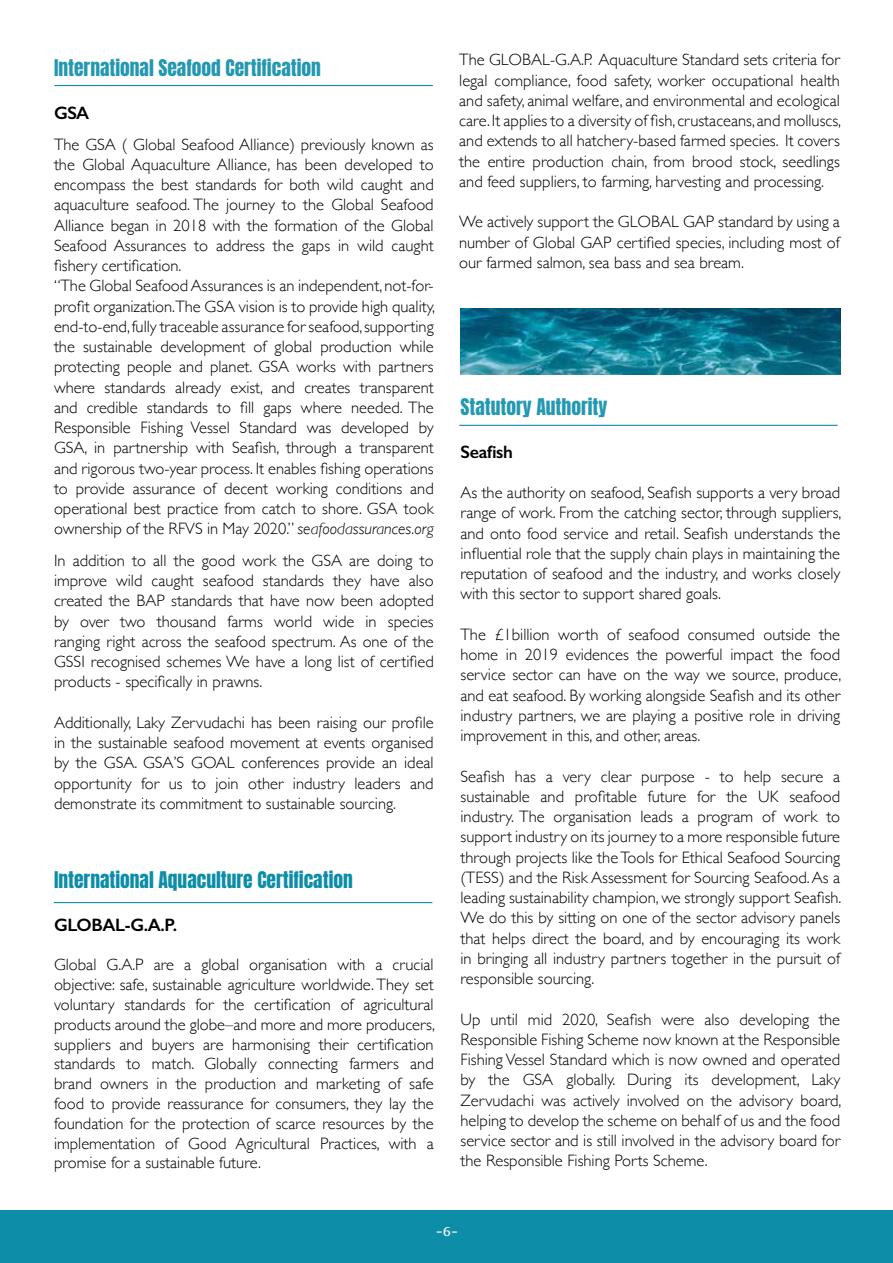
<style>
.page{position:relative;width:893px;height:1263px;background:#fff}
.page>*{position:absolute;margin:0;border:0;box-sizing:border-box;transform-origin:0 0}
.t1{font:19.5px "Anton";color:#2598b1}
.t2{font:19.5px "Anton";color:#0d8da8}
.t3{font:600 18px "Gill Sans";letter-spacing:-.02em;color:#000}
.t4{font:18px "Rasa";color:#fff}
.t5{font:300 16.5px/20.2px "Gill Sans";color:#000;text-align:justify}
.s1{font-style:italic}
</style>
<div class="page">
<div style="left:0;top:1210px;width:893px;height:53px;background:#0d8da8"></div>
<img style="left:460px;top:308px;width:380px;height:66px">
<hr style="left:54px;top:85px;width:379px;height:1px;background:#0d8da8">
<hr style="left:459px;top:425px;width:379px;height:1px;background:#0d8da8">
<hr style="left:54px;top:902px;width:378px;height:1px;background:#0d8da8">
<p class="t1" style="left:54px;top:58px;width:268px">International Seafood Certification</p>
<p class="t3" style="left:54px;top:102px;width:37px">GSA</p>
<p class="t5" style="left:54px;top:133px;width:383px;text-align:left">The GSA ( Global Seafood Alliance) previously known as the Global Aquaculture Alliance, has been developed to encompass the best standards for both wild caught and aquaculture seafood. The journey to the Global Seafood Alliance began in 2018 with the formation of the Global Seafood Assurances to address the gaps in wild caught fishery certification.<br>“The Global Seafood Assurances is an independent, not-for&shy;profit organization.The GSA vision is to provide high quality, end-to-end, fully traceable assurance for seafood, supporting the sustainable development of global production while protecting people and planet. GSA works with partners where standards already exist, and creates transparent and credible standards to fill gaps where needed. The Responsible Fishing Vessel Standard was developed by GSA, in partnership with Seafish, through a transparent and rigorous two-year process. It enables fishing operations to provide assurance of decent working conditions and operational best practice from catch to shore. GSA took ownership of the RFVS in May 2020.” <span class="s1">seafoodassurances.org</span></p>
<p class="t5" style="left:54px;top:549px;width:381px">In addition to all the good work the GSA are doing to improve wild caught seafood standards they have also created the BAP standards that have now been adopted by over two thousand farms world wide in species ranging right across the seafood spectrum. As one of the GSSI recognised schemes We have a long list of certified products - specifically in prawns.</p>
<p class="t5" style="left:54px;top:711px;width:381px">Additionally, Laky Zervudachi has been raising our profile in the sustainable seafood movement at events organised by the GSA. GSA’S GOAL conferences provide an ideal opportunity for us to join other industry leaders and demonstrate its commitment to sustainable sourcing.</p>
<p class="t2" style="left:54px;top:869px;width:300px">International Aquaculture Certification</p>
<p class="t3" style="left:54px;top:914px;width:125px">GLOBAL-G.A.P.</p>
<p class="t5" style="left:54px;top:954px;width:383px;line-height:19.8px">Global G.A.P are a global organisation with a crucial objective: safe, sustainable agriculture worldwide. They set voluntary standards for the certification of agricultural products around the globe–and more and more producers, suppliers and buyers are harmonising their certification standards to match. Globally connecting farmers and brand owners in the production and marketing of safe food to provide reassurance for consumers, they lay the foundation for the protection of scarce resources by the implementation of Good Agricultural Practices, with a promise for a sustainable future.</p>
<p class="t5" style="left:459px;top:49px;width:383px">The GLOBAL-G.A.P. Aquaculture Standard sets criteria for legal compliance, food safety, worker occupational health and safety, animal welfare, and environmental and ecological care. It applies to a diversity of fish, crustaceans, and molluscs, and extends to all hatchery-based farmed species. It covers the entire production chain, from brood stock, seedlings and feed suppliers, to farming, harvesting and processing.</p>
<p class="t5" style="left:459px;top:211px;width:382px">We actively support the GLOBAL GAP standard by using a number of Global GAP certified species, including most of our farmed salmon, sea bass and sea bream.</p>
<p class="t1" style="left:460px;top:397px;width:148px">Statutory Authority</p>
<p class="t3" style="left:460px;top:441px;width:54px">Seafish</p>
<p class="t5" style="left:460px;top:482px;width:383px">As the authority on seafood, Seafish supports a very broad range of work. From the catching sector, through suppliers, and onto food service and retail. Seafish understands the influential role that the supply chain plays in maintaining the reputation of seafood and the industry, and works closely with this sector to support shared goals.</p>
<p class="t5" style="left:460px;top:623px;width:383px">The £1billion worth of seafood consumed outside the home in 2019 evidences the powerful impact the food service sector can have on the way we source, produce, and eat seafood. By working alongside Seafish and its other industry partners, we are playing a positive role in driving improvement in this, and other, areas.</p>
<p class="t5" style="left:460px;top:765px;width:383px">Seafish has a very clear purpose - to help secure a sustainable and profitable future for the UK seafood industry. The organisation leads a program of work to support industry on its journey to a more responsible future through projects like the Tools for Ethical Seafood Sourcing (TESS) and the Risk Assessment for Sourcing Seafood. As a leading sustainability champion, we strongly support Seafish.<br>We do this by sitting on one of the sector advisory panels that helps direct the board, and by encouraging its work in bringing all industry partners together in the pursuit of responsible sourcing.</p>
<p class="t5" style="left:460px;top:1008px;width:383px">Up until mid 2020, Seafish were also developing the Responsible Fishing Scheme now known at the Responsible Fishing Vessel Standard which is now owned and operated by the GSA globally. During its development, Laky Zervudachi was actively involved on the advisory board, helping to develop the scheme on behalf of us and the food service sector and is still involved in the advisory board for the Responsible Fishing Ports Scheme.</p>
<p class="t4" style="left:436px;top:1220px;width:24px">-6-</p>
</div>
